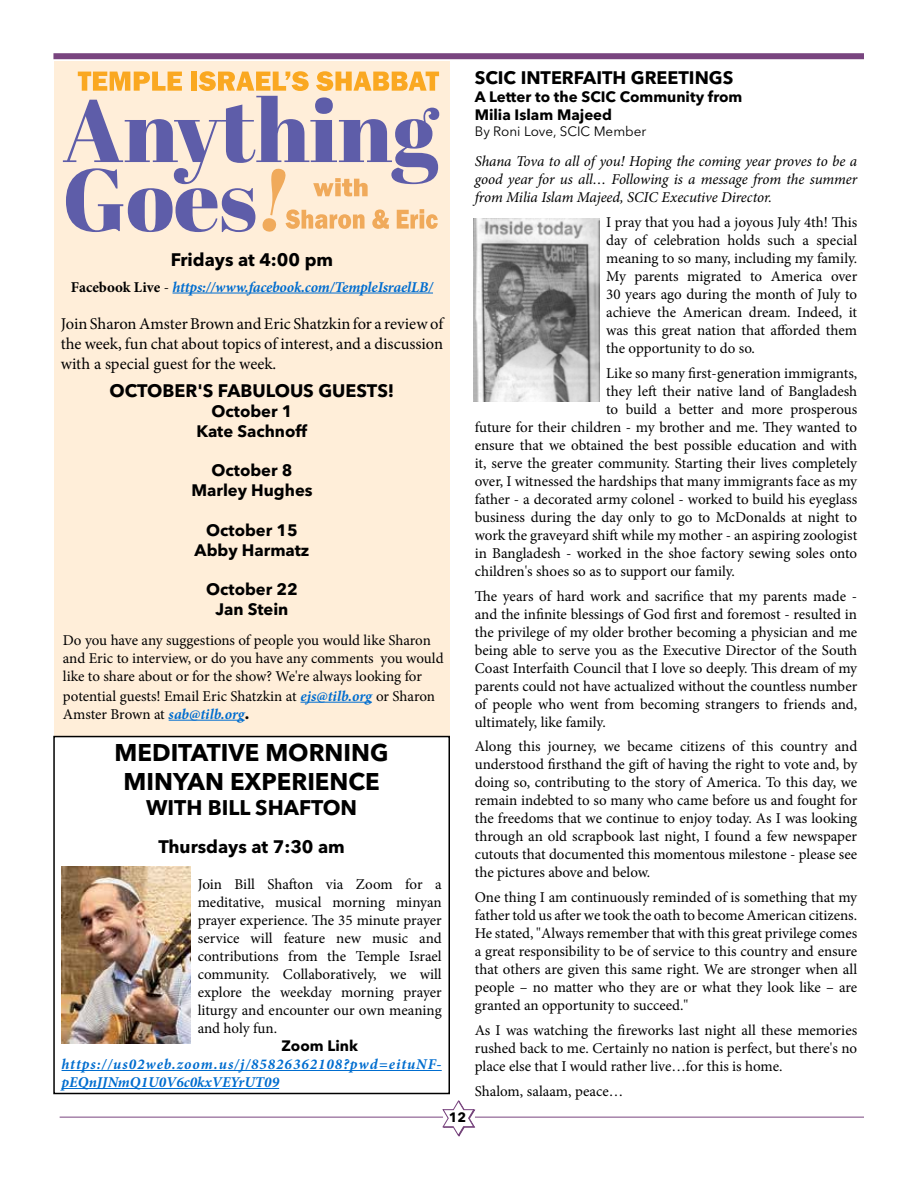
<style>
.page{position:relative;width:918px;height:1188px;background:#fff}
.page>*{position:absolute;margin:0;border:0;box-sizing:border-box;transform-origin:0 0}
.t1{font:700 24px/28.8px "Avenir Next LT Pro";color:#000;text-align:center}
.t2{font:700 21px "Avenir Next LT Pro";color:#000}
.t3{font:700 18px "Avenir Next LT Pro";color:#000}
.t4{font:16.5px/19.8px "Minion Pro";color:#000;text-align:justify}
.t5{font:700 16.5px/19.8px "Avenir Next LT Pro";color:#000;text-align:center}
.t6{font:15px/18px "Minion Pro";letter-spacing:-.005em;color:#000;text-align:justify}
.t7{font:italic 15px/18px "Minion Pro";letter-spacing:-.005em;color:#000;text-align:justify}
.t8{font:italic 700 15px/18px "Minion Pro";letter-spacing:.055em;color:#006dcf}
.t9{font:700 15px/18px "Avenir Next LT Pro";color:#000}
.t10{font:italic 700 15px "Minion Pro";color:#006dcf}
.t11{font:13.5px "Avenir Next LT Pro";color:#000}
.t12{font:700 13.5px "Avenir Next LT Pro";color:#000}
.s1{font-style:normal;color:#000}
.s2{font-weight:400;font-style:normal;color:#000}
.s3{font-weight:700;font-style:italic;color:#006dcf}
.s4{font-family:"Avenir Next LT Pro";font-weight:700}
</style>
<div class="page">
<svg style="left:443px;top:1100px;width:32px;height:37px"></svg>
<hr style="left:475px;top:1117px;width:389px;height:1px;background:#79457f">
<hr style="left:60px;top:1117px;width:383px;height:1px;background:#79457f">
<div style="left:53px;top:53px;width:811px;height:6px;background:#79457f"></div>
<div style="left:54px;top:62px;width:395px;height:675px;background:#ffeed9"></div>
<img style="left:474px;top:218px;width:125px;height:184px">
<svg style="left:63px;top:71px;width:376px;height:161px"></svg>
<hr style="left:173px;top:293px;width:260px;height:1px;background:#006dcf">
<hr style="left:300px;top:702px;width:72px;height:1px;background:#006dcf">
<hr style="left:169px;top:720px;width:76px;height:1px;background:#006dcf">
<hr style="left:62px;top:1070px;width:380px;height:1px;background:#006dcf">
<hr style="left:62px;top:1088px;width:217px;height:1px;background:#006dcf">
<div style="left:53px;top:736px;width:397px;height:358px;border:2px solid #000"></div>
<img style="left:61px;top:866px;width:130px;height:178px">
<p class="t3" style="left:171px;top:249px;width:164px">Fridays at 4:00 pm</p>
<p class="t10" style="left:71px;top:276px;width:364px"><span class="s1">Facebook Live</span> <span class="s2">-</span> https://www.facebook.com/TempleIsraelLB/</p>
<p class="t4" style="left:61px;top:314px;width:384px">Join Sharon Amster Brown and Eric Shatzkin for a review of the week, fun chat about topics of interest, and a discussion with a special guest for the week.</p>
<p class="t3" style="left:110px;top:380px;width:286px">OCTOBER'S FABULOUS GUESTS!</p>
<p class="t5" style="left:197px;top:401px;width:112px">October 1<br>Kate Sachnoff</p>
<p class="t5" style="left:191px;top:461px;width:123px">October 8<br>Marley Hughes</p>
<p class="t5" style="left:195px;top:520px;width:116px">October 15<br>Abby Harmatz</p>
<p class="t5" style="left:206px;top:579px;width:93px">October 22<br>Jan Stein</p>
<p class="t6" style="left:63px;top:631px;width:382px;text-align:left">Do you have any suggestions of people you would like Sharon and Eric to interview, or do you have any comments you would like to share about or for the show? We're always looking for</p>
<p class="t6" style="left:63px;top:687px;width:374px">potential guests! Email Eric Shatzkin at <span class="s3">ejs@tilb.org</span> or Sharon<br>Amster Brown at <span class="s3">sab@tilb.org</span><span class="s4">.</span></p>
<h1 class="t1" style="left:115px;top:738px;width:276px">MEDITATIVE MORNING<br>MINYAN EXPERIENCE</h1>
<h2 class="t2" style="left:146px;top:795px;width:213px">WITH BILL SHAFTON</h2>
<p class="t3" style="left:158px;top:836px;width:188px">Thursdays at 7:30 am</p>
<p class="t6" style="left:198px;top:875px;width:246px">Join Bill Shafton via Zoom for a meditative, musical morning minyan prayer experience. The 35 minute prayer service will feature new music and contributions from the Temple Israel community. Collaboratively, we will explore the weekday morning prayer liturgy and encounter our own meaning and holy fun.</p>
<p class="t9" style="left:282px;top:1037px;width:78px">Zoom Link</p>
<p class="t8" style="left:62px;top:1055px;width:382px">https://us02web.zoom.us/j/85826362108?pwd=eituNF&shy;pEQnJJNmQ1U0V6c0kxVEYrUT09</p>
<p class="t3" style="left:475px;top:66px;width:260px">SCIC INTERFAITH GREETINGS</p>
<p class="t9" style="left:475px;top:87px;width:269px">A Letter to the SCIC Community from<br>Milia Islam Majeed</p>
<p class="t11" style="left:475px;top:123px;width:173px">By Roni Love, SCIC Member</p>
<p class="t7" style="left:475px;top:153px;width:384px">Shana Tova to all of you! Hoping the coming year proves to be a good year for us all… Following is a message from the summer from Milia Islam Majeed, SCIC Executive Director.</p>
<p class="t6" style="left:606px;top:213px;width:253px">I pray that you had a joyous July 4th! This day of celebration holds such a special meaning to so many, including my family.<br>My parents migrated to America over 30 years ago during the month of July to achieve the American dream. Indeed, it was this great nation that afforded them the opportunity to do so.</p>
<p class="t6" style="left:606px;top:364px;width:253px">Like so many first-generation immigrants,</p>
<p class="t6" style="left:606px;top:382px;width:253px">they left their native land of Bangladesh</p>
<p class="t6" style="left:606px;top:400px;width:253px">to build a better and more prosperous</p>
<p class="t6" style="left:475px;top:418px;width:384px">future for their children - my brother and me. They wanted to</p>
<p class="t6" style="left:475px;top:436px;width:384px">ensure that we obtained the best possible education and with</p>
<p class="t6" style="left:475px;top:454px;width:384px">it, serve the greater community. Starting their lives completely</p>
<p class="t6" style="left:475px;top:472px;width:384px">over, I witnessed the hardships that many immigrants face as my</p>
<p class="t6" style="left:475px;top:490px;width:384px">father - a decorated army colonel - worked to build his eyeglass</p>
<p class="t6" style="left:475px;top:508px;width:384px">business during the day only to go to McDonalds at night to</p>
<p class="t6" style="left:475px;top:526px;width:384px">work the graveyard shift while my mother - an aspiring zoologist</p>
<p class="t6" style="left:475px;top:544px;width:384px">in Bangladesh - worked in the shoe factory sewing soles onto</p>
<p class="t6" style="left:475px;top:562px;width:262px">children's shoes so as to support our family.</p>
<p class="t6" style="left:475px;top:587px;width:384px">The years of hard work and sacrifice that my parents made - and the infinite blessings of God first and foremost - resulted in the privilege of my older brother becoming a physician and me being able to serve you as the Executive Director of the South Coast Interfaith Council that I love so deeply. This dream of my parents could not have actualized without the countless number of people who went from becoming strangers to friends and, ultimately, like family.</p>
<p class="t6" style="left:475px;top:738px;width:384px">Along this journey, we became citizens of this country and understood firsthand the gift of having the right to vote and, by doing so, contributing to the story of America. To this day, we remain indebted to so many who came before us and fought for the freedoms that we continue to enjoy today. As I was looking through an old scrapbook last night, I found a few newspaper cutouts that documented this momentous milestone - please see the pictures above and below.</p>
<p class="t6" style="left:475px;top:888px;width:384px">One thing I am continuously reminded of is something that my father told us after we took the oath to become American citizens.<br>He stated, "Always remember that with this great privilege comes a great responsibility to be of service to this country and ensure that others are given this same right. We are stronger when all people – no matter who they are or what they look like – are granted an opportunity to succeed."</p>
<p class="t6" style="left:475px;top:1021px;width:384px">As I was watching the fireworks last night all these memories rushed back to me. Certainly no nation is perfect, but there's no place else that I would rather live…for this is home.</p>
<p class="t6" style="left:475px;top:1082px;width:150px">Shalom, salaam, peace…</p>
<p class="t12" style="left:449px;top:1109px;width:19px">12</p>
</div>
